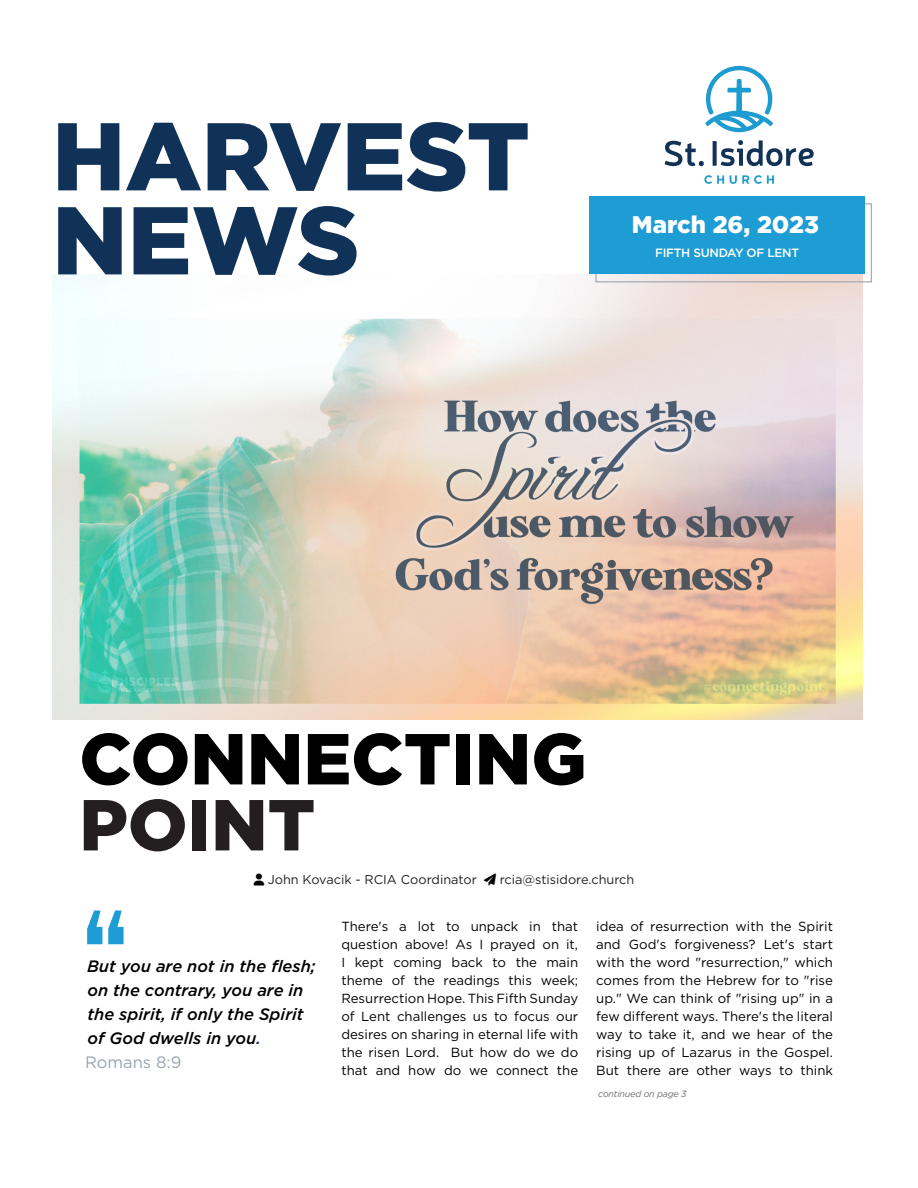
<style>
.page{position:relative;width:918px;height:1188px;background:#fff}
.page>*{position:absolute;margin:0;border:0;box-sizing:border-box;transform-origin:0 0}
.Paragraph_Style_2{font:900 96px "Gotham";color:#113258}
.t1{font:900 72px/66px "Gotham";color:#000}
.t2{font:900 24px "Gotham";color:#fff}
.t3{font:italic 500 16.5px/24px "Gotham";color:#000}
.t4{font:16.5px "Gotham";color:#9ba4b2}
.t5{font:13.2px/18px "Gotham";color:#000;text-align:justify}
.t6{font:12.75px "Gotham";color:#231f20}
.t7{font:500 12px "Gotham";letter-spacing:-.025em;color:#fff}
.Small_Detail_Footnot{font:italic 9px "Gotham";letter-spacing:-.02em;color:#6e6b6d}
.s1{color:#231f20}
.s2{color:#000}
.s3{color:#113258}
</style>
<div class="page">
<img style="left:52px;top:275px;width:811px;height:444px">
<div style="left:595px;top:203px;width:277px;height:79px;border:1px solid #9ba4b2"></div>
<div style="left:590px;top:196px;width:275px;height:78px;background:#1d9dd3"></div>
<svg style="left:705px;top:66px;width:68px;height:66px"></svg>
<svg style="left:665px;top:140px;width:149px;height:26px"></svg>
<svg style="left:704px;top:175px;width:70px;height:9px"></svg>
<svg style="left:87px;top:911px;width:37px;height:33px"></svg>
<p class="Paragraph_Style_2" style="left:52px;top:90px;width:479px">HARVEST</p>
<p class="Paragraph_Style_2" style="left:52px;top:174px;width:309px">NEWS</p>
<p class="t2" style="left:632px;top:208px;width:189px">March 26, 2023</p>
<p class="t7" style="left:655px;top:244px;width:146px">FIFTH SUNDAY OF LENT</p>
<p class="t1" style="left:79px;top:725px;width:509px">CONNECTING<br><span class="s1">POINT</span></p>
<p class="t6" style="left:268px;top:872px;width:368px">John Kovacik - RCIA Coordinator <span class="s2">➢</span> rcia@stisidore.church</p>
<p class="t3" style="left:87px;top:954px;width:230px">But you are not in the flesh; on the contrary, you are in the spirit, if only the Spirit of God dwells in you<span class="s3">.</span></p>
<p class="t4" style="left:85px;top:1051px;width:98px">Romans 8:9</p>
<p class="t5" style="left:341px;top:917px;width:238px">There's a lot to unpack in that question above! As I prayed on it, I kept coming back to the main theme of the readings this week; Resurrection Hope. This Fifth Sunday of Lent challenges us to focus our desires on sharing in eternal life with the risen Lord. But how do we do that and how do we connect the</p>
<p class="t5" style="left:596px;top:917px;width:238px">idea of resurrection with the Spirit and God's forgiveness? Let's start with the word "resurrection," which comes from the Hebrew for to "rise up." We can think of "rising up" in a few different ways. There's the literal way to take it, and we hear of the rising up of Lazarus in the Gospel.<br>But there are other ways to think</p>
<p class="Small_Detail_Footnot" style="left:598px;top:1088px;width:90px">continued on page 3</p>
</div>
